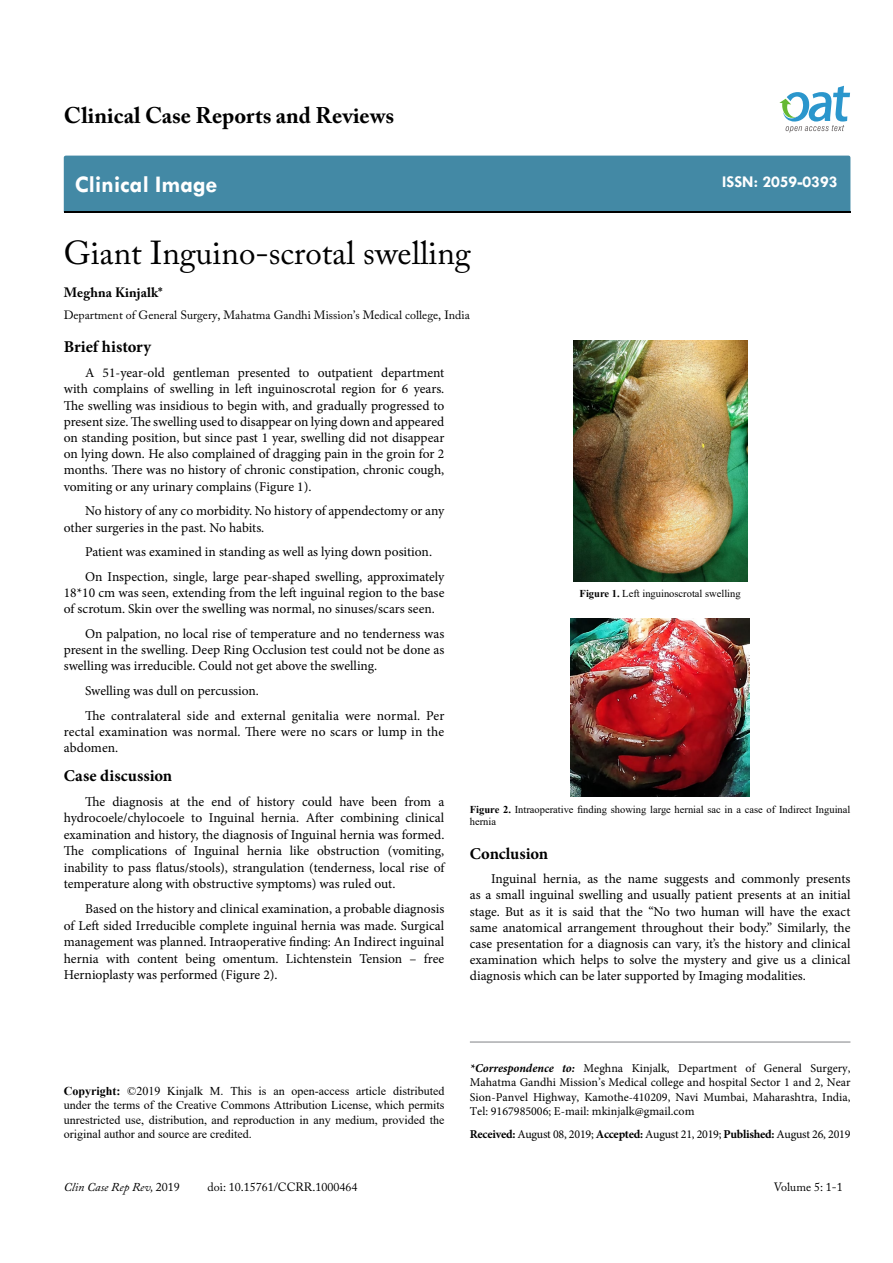
<style>
.page{position:relative;width:893px;height:1263px;background:#fff}
.page>*{position:absolute;margin:0;border:0;box-sizing:border-box;transform-origin:0 0}
.t1{font:33px "Adobe Caslon Pro";color:#000}
.t2{font:700 24px "Tw Cen";color:#fff}
.t3{font:700 22.5px "Adobe Caslon Pro";color:#000}
.t4{font:700 16.5px "Minion Pro";letter-spacing:.005em;color:#000}
.t5{font:700 16.5px "Tw Cen";color:#fff}
.t6{font:13.5px/16.2px "Minion Pro";color:#000;text-align:justify}
.t7{font:700 13.5px "Adobe Caslon Pro";letter-spacing:.01em;color:#000}
.t8{font:12px/14.4px "Times New Roman";color:#000;text-align:justify}
.t9{font:12px/14.4px "Minion Pro";color:#000;text-align:justify}
.t10{font:12px "Adobe Caslon Pro";color:#000}
.t11{font:12px "Minion Pro";letter-spacing:-.02em;color:#000}
.t12{font:italic 12px "Adobe Caslon Pro";color:#000}
.t13{font:10.5px/12.6px "Times New Roman";color:#000}
.s1{font-weight:700}
.s2{font-weight:700;font-style:italic}
.s3{font-style:normal}
</style>
<div class="page">
<div style="left:64px;top:156px;width:786px;height:56px;background:#4389a5"></div>
<svg style="left:779px;top:86px;width:71px;height:47px"></svg>
<hr style="left:470px;top:1042px;width:380px;height:1px;background:#808285">
<img style="left:571px;top:618px;width:179px;height:179px">
<img style="left:573px;top:340px;width:174px;height:241px">
<h3 class="t3" style="left:64px;top:102px;width:332px">Clinical Case Reports and Reviews</h3>
<h2 class="t2" style="left:75px;top:170px;width:144px">Clinical Image</h2>
<h1 class="t1" style="left:64px;top:233px;width:409px">Giant Inguino-scrotal swelling</h1>
<p class="t7" style="left:64px;top:284px;width:100px">Meghna Kinjalk*</p>
<p class="t10" style="left:64px;top:308px;width:407px">Department of General Surgery, Mahatma Gandhi Mission’s Medical college, India</p>
<p class="t5" style="left:722px;top:172px;width:117px">ISSN: 2059-0393</p>
<p class="t4" style="left:64px;top:336px;width:89px">Brief history</p>
<p class="t6" style="left:64px;top:365px;width:382px;text-indent:21px">A 51-year-old gentleman presented to outpatient department with complains of swelling in left inguinoscrotal region for 6 years.<br>The swelling was insidious to begin with, and gradually progressed to present size. The swelling used to disappear on lying down and appeared on standing position, but since past 1 year, swelling did not disappear on lying down. He also complained of dragging pain in the groin for 2 months. There was no history of chronic constipation, chronic cough, vomiting or any urinary complains (Figure 1).</p>
<p class="t6" style="left:64px;top:503px;width:382px;text-indent:21px">No history of any co morbidity. No history of appendectomy or any other surgeries in the past. No habits.</p>
<p class="t6" style="left:85px;top:540px;width:361px;line-height:24.8px">Patient was examined in standing as well as lying down position.<br>On Inspection, single, large pear-shaped swelling, approximately</p>
<p class="t6" style="left:64px;top:585px;width:382px">18*10 cm was seen, extending from the left inguinal region to the base of scrotum. Skin over the swelling was normal, no sinuses/scars seen.</p>
<p class="t6" style="left:64px;top:626px;width:382px;text-indent:21px">On palpation, no local rise of temperature and no tenderness was present in the swelling. Deep Ring Occlusion test could not be done as swelling was irreducible. Could not get above the swelling.</p>
<p class="t6" style="left:85px;top:678px;width:361px;line-height:24.8px">Swelling was dull on percussion.<br>The contralateral side and external genitalia were normal. Per</p>
<p class="t6" style="left:64px;top:724px;width:382px">rectal examination was normal. There were no scars or lump in the abdomen.</p>
<p class="t4" style="left:64px;top:764px;width:110px">Case discussion</p>
<p class="t6" style="left:64px;top:793px;width:382px;text-indent:21px">The diagnosis at the end of history could have been from a hydrocoele/chylocoele to Inguinal hernia. After combining clinical examination and history, the diagnosis of Inguinal hernia was formed.<br>The complications of Inguinal hernia like obstruction (vomiting, inability to pass flatus/stools), strangulation (tenderness, local rise of temperature along with obstructive symptoms) was ruled out.</p>
<p class="t6" style="left:64px;top:900px;width:382px;line-height:16.6px;text-indent:21px">Based on the history and clinical examination, a probable diagnosis of Left sided Irreducible complete inguinal hernia was made. Surgical management was planned. Intraoperative finding: An Indirect inguinal hernia with content being omentum. Lichtenstein Tension – free Hernioplasty was performed (Figure 2).</p>
<p class="t13" style="left:580px;top:587px;width:163px"><span class="s1">Figure 1.</span> Left inguinoscrotal swelling</p>
<p class="t13" style="left:470px;top:802px;width:382px"><span class="s1">Figure 2.</span> Intraoperative finding showing large hernial sac in a case of Indirect Inguinal hernia</p>
<p class="t4" style="left:470px;top:842px;width:80px">Conclusion</p>
<p class="t6" style="left:470px;top:871px;width:382px;text-indent:21px">Inguinal hernia, as the name suggests and commonly presents as a small inguinal swelling and usually patient presents at an initial stage. But as it is said that the “No two human will have the exact same anatomical arrangement throughout their body.” Similarly, the case presentation for a diagnosis can vary, it’s the history and clinical examination which helps to solve the mystery and give us a clinical diagnosis which can be later supported by Imaging modalities.</p>
<p class="t8" style="left:64px;top:1083px;width:382px"><span class="s1">Copyright:</span> ©2019 Kinjalk M. This is an open-access article distributed under the terms of the Creative Commons Attribution License, which permits unrestricted use, distribution, and reproduction in any medium, provided the original author and source are credited.</p>
<p class="t9" style="left:470px;top:1061px;width:382px"><span class="s2">*Correspondence to:</span> Meghna Kinjalk, Department of General Surgery, Mahatma Gandhi Mission’s Medical college and hospital Sector 1 and 2, Near Sion-Panvel Highway, Kamothe-410209, Navi Mumbai, Maharashtra, India, Tel: 9167985006; E-mail: mkinjalk@gmail.com</p>
<p class="t11" style="left:470px;top:1126px;width:382px"><span class="s1">Received:</span> August 08, 2019; <span class="s1">Accepted:</span> August 21, 2019; <span class="s1">Published:</span> August 26, 2019</p>
<p class="t12" style="left:64px;top:1180px;width:118px">Clin Case Rep Rev, <span class="s3">2019</span></p>
<p class="t10" style="left:208px;top:1180px;width:151px">doi: 10.15761/CCRR.1000464</p>
<p class="t10" style="left:774px;top:1180px;width:71px">Volume 5: 1-1</p>
</div>
